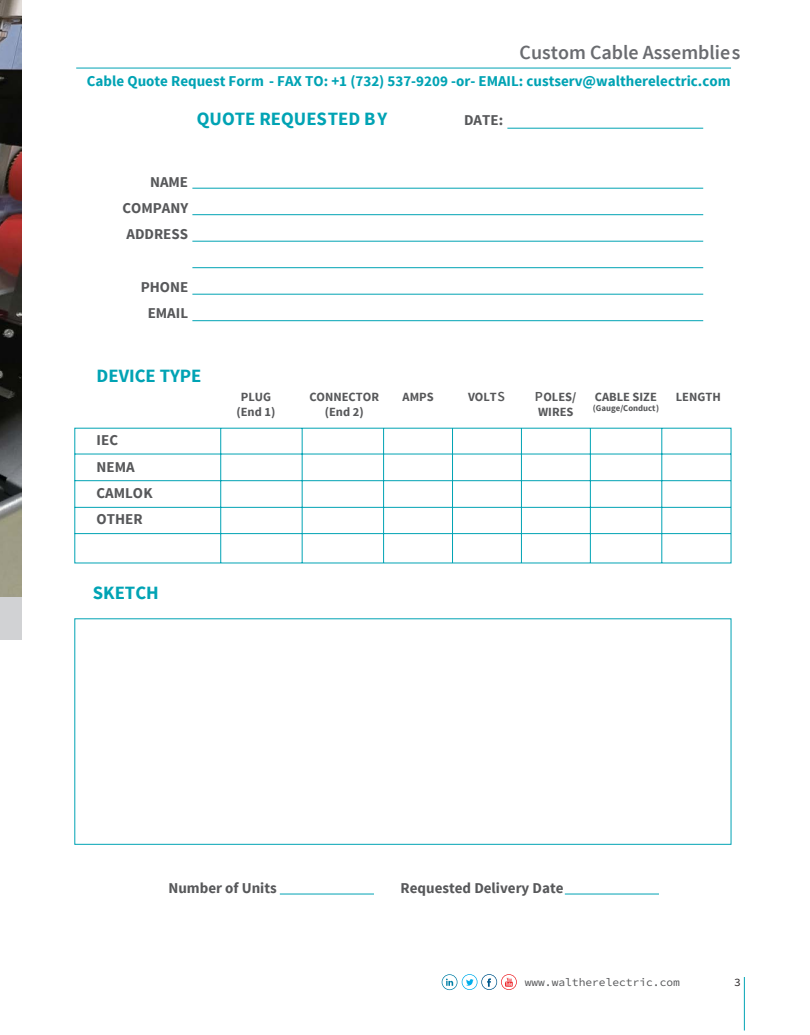
<style>
.page{position:relative;width:810px;height:1035px;background:#fff}
.page>*{position:absolute;margin:0;border:0;box-sizing:border-box;transform-origin:0 0}
.t1{font:600 20px "Source Sans Pro";color:#6a6c70}
.t2{font:700 18.75px "Source Sans Pro";color:#00a3b4}
.t3{font:700 15px/26.2px "Source Sans Pro";color:#57585a;text-align:justify}
.t4{font:700 15px "Source Sans Pro";color:#00a3b4}
.t5{font:700 12.5px/15px "Source Sans Pro";color:#57585a;text-align:center}
.t6{font:11.25px "Source Code Pro";color:#57585a}
.t7{font:11.25px "Source Code Pro";color:#231f20}
.t8{font:700 8.75px "Source Sans Pro";color:#57585a}
.s1{font-weight:600;font-size:13.75px}
</style>
<div class="page">
<hr style="left:744px;top:977px;width:1px;height:54px;background:#00a3b4">
<div style="left:481px;top:974px;width:16px;height:16px;border:1px solid #01588c;border-radius:50%"></div>
<svg style="left:487px;top:978px;width:4px;height:9px"></svg>
<div style="left:462px;top:974px;width:16px;height:16px;border:1px solid #00aeec;border-radius:50%"></div>
<svg style="left:466px;top:979px;width:8px;height:7px"></svg>
<div style="left:442px;top:974px;width:16px;height:16px;border:1px solid #007fa6;border-radius:50%"></div>
<svg style="left:446px;top:979px;width:7px;height:7px"></svg>
<div style="left:501px;top:974px;width:16px;height:16px;border:1px solid #ee292e;border-radius:50%"></div>
<svg style="left:505px;top:978px;width:8px;height:9px"></svg>
<div style="left:0;top:585px;width:22px;height:54px;background:#d1d2d4"></div>
<img style="left:0;top:0;width:22px;height:597px">
<hr style="left:76px;top:68px;width:655px;height:1px;background:#00a3b4">
<svg style="left:74px;top:428px;width:658px;height:136px"></svg>
<hr style="left:565px;top:894px;width:94px;height:1px;background:#00a3b4">
<hr style="left:280px;top:894px;width:94px;height:1px;background:#00a3b4">
<hr style="left:192px;top:320px;width:511px;height:1px;background:#00a3b4">
<hr style="left:192px;top:294px;width:511px;height:1px;background:#00a3b4">
<hr style="left:192px;top:267px;width:511px;height:1px;background:#00a3b4">
<hr style="left:192px;top:241px;width:511px;height:1px;background:#00a3b4">
<hr style="left:192px;top:214px;width:511px;height:1px;background:#00a3b4">
<hr style="left:507px;top:128px;width:196px;height:1px;background:#00a3b4">
<hr style="left:192px;top:188px;width:511px;height:1px;background:#00a3b4">
<div style="left:74px;top:618px;width:657px;height:227px;border:1px solid #00a3b4"></div>
<h1 class="t1" style="left:520px;top:40px;width:222px">Custom Cable Assemblies</h1>
<p class="t4" style="left:87px;top:72px;width:645px">Cable Quote Request Form - FAX TO: +1 (732) 537-9209 -or- EMAIL: custserv@waltherelectric.com</p>
<p class="t2" style="left:197px;top:107px;width:192px">QUOTE REQUESTED BY</p>
<p class="t3" style="left:464px;top:108px;width:41px">DATE:</p>
<p class="t3" style="left:122px;top:169px;width:68px;text-indent:28px">NAME COMPANY ADDRESS</p>
<p class="t3" style="left:141px;top:274px;width:49px;text-align:center">PHONE<br>EMAIL</p>
<p class="t2" style="left:97px;top:363px;width:106px">DEVICE TYPE</p>
<p class="t3" style="left:97px;top:428px;width:58px;text-align:left">IEC<br>NEMA<br>CAMLOK<br>OTHER</p>
<p class="t2" style="left:93px;top:581px;width:68px">SKETCH</p>
<p class="t5" style="left:236px;top:389px;width:40px">PLUG (End 1)</p>
<p class="t5" style="left:309px;top:389px;width:71px">CONNECTOR (End 2)</p>
<p class="t5" style="left:403px;top:389px;width:33px">AMPS</p>
<p class="t5" style="left:468px;top:389px;width:38px">VOLT<span class="s1">S</span></p>
<p class="t5" style="left:535px;top:389px;width:43px"><span class="s1">P</span>OLES/</p>
<p class="t5" style="left:538px;top:404px;width:37px">WIRES</p>
<p class="t5" style="left:595px;top:389px;width:64px">CABLE SIZE</p>
<p class="t8" style="left:593px;top:403px;width:68px">(Gauge/Conduct)</p>
<p class="t5" style="left:676px;top:389px;width:47px">LENGTH</p>
<p class="t3" style="left:168px;top:875px;width:110px">Number of Units</p>
<p class="t3" style="left:401px;top:875px;width:165px">Requested Delivery Date</p>
<p class="t6" style="left:525px;top:974px;width:157px">www.waltherelectric.com</p>
<p class="t7" style="left:734px;top:974px;width:8px">3</p>
</div>
